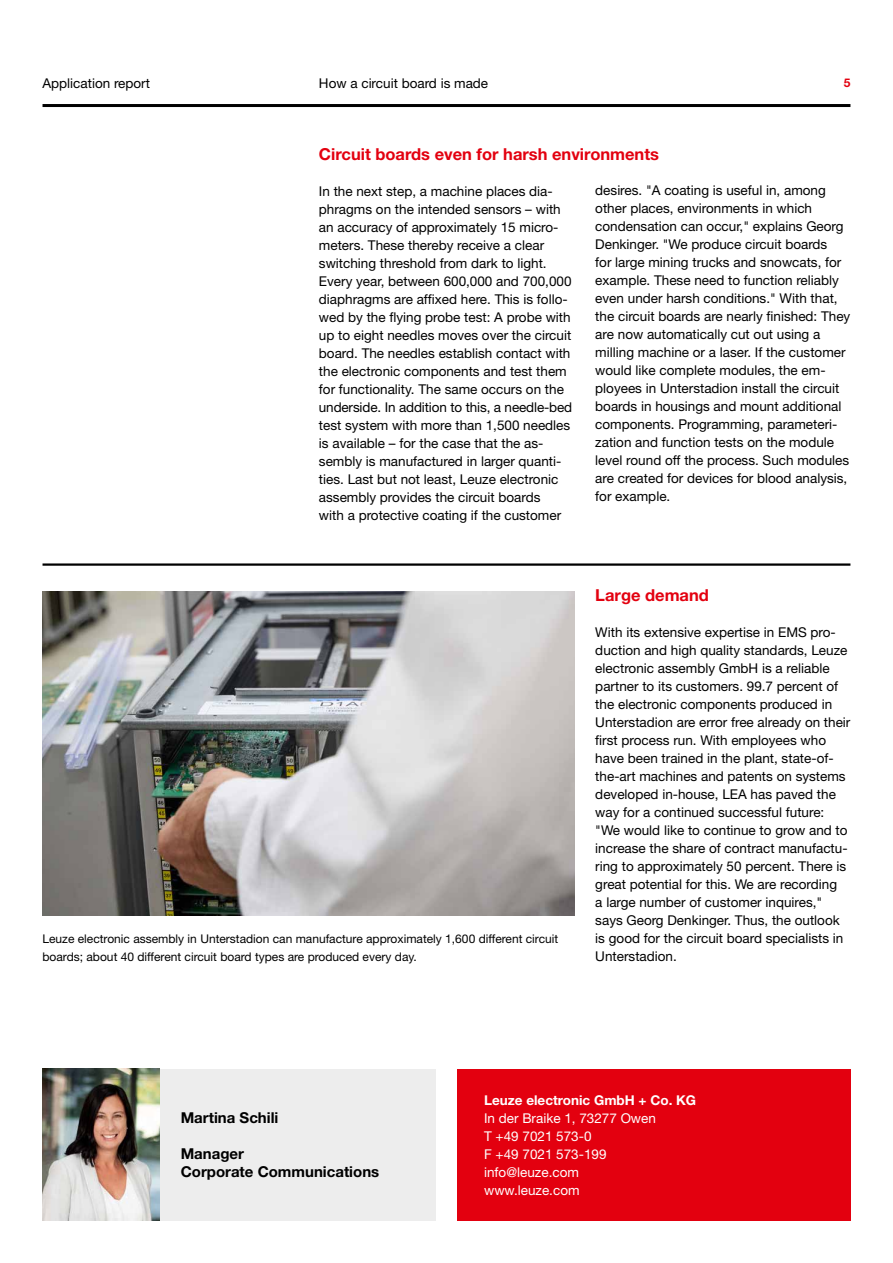
<style>
.page{position:relative;width:893px;height:1263px;background:#fff}
.page>*{position:absolute;margin:0;border:0;box-sizing:border-box;transform-origin:0 0}
.t1{font:700 16.5px "Helvetica Neue LT Pro";color:#e3000f}
.t2{font:700 15px/18px "Helvetica Neue LT Pro";color:#000}
.t3{font:13.5px/18px "Helvetica Neue LT Pro";color:#000}
.t4{font:13.5px/18px "Helvetica Neue LT Pro";color:#fff}
.t5{font:700 13.5px "Helvetica Neue LT Pro";color:#fff}
.t6{font:12px/18px "Helvetica Neue LT Pro";color:#000}
.t7{font:700 12px "Helvetica Neue LT Pro";color:#e3000f}
</style>
<div class="page">
<img style="left:43px;top:592px;width:531px;height:324px">
<hr style="left:43px;top:563px;width:807px;height:3px;background:#000">
<div style="left:43px;top:1069px;width:393px;height:151px;background:#ededed"></div>
<img style="left:43px;top:1069px;width:116px;height:151px">
<div style="left:457px;top:1069px;width:393px;height:151px;background:#e3000f"></div>
<hr style="left:43px;top:104px;width:807px;height:3px;background:#000">
<p class="t3" style="left:43px;top:73px;width:109px">Application report</p>
<p class="t3" style="left:319px;top:73px;width:171px">How a circuit board is made</p>
<p class="t7" style="left:844px;top:75px;width:8px">5</p>
<p class="t1" style="left:319px;top:143px;width:342px">Circuit boards even for harsh environments</p>
<p class="t3" style="left:319px;top:181px;width:255px">In the next step, a machine places dia&shy;phragms on the intended sensors – with an accuracy of approximately 15 micro&shy;meters. These thereby receive a clear switching threshold from dark to light.<br>Every year, between 600,000 and 700,000 diaphragms are affixed here. This is follo&shy;wed by the flying probe test: A probe with up to eight needles moves over the circuit board. The needles establish contact with the electronic components and test them for functionality. The same occurs on the underside. In addition to this, a needle-bed test system with more than 1,500 needles is available – for the case that the as&shy;sembly is manufactured in larger quanti&shy;ties. Last but not least, Leuze electronic assembly provides the circuit boards<br>with a protective coating if the customer</p>
<p class="t3" style="left:595px;top:181px;width:257px">desires. "A coating is useful in, among other places, environments in which condensation can occur," explains Georg Denkinger. "We produce circuit boards<br>for large mining trucks and snowcats, for example. These need to function reliably even under harsh conditions." With that, the circuit boards are nearly finished: They are now automatically cut out using a milling machine or a laser. If the customer would like complete modules, the em&shy;ployees in Unterstadion install the circuit boards in housings and mount additional components. Programming, parameteri&shy;zation and function tests on the module level round off the process. Such modules are created for devices for blood analysis, for example.</p>
<p class="t6" style="left:43px;top:929px;width:517px">Leuze electronic assembly in Unterstadion can manufacture approximately 1,600 different circuit boards; about 40 different circuit board types are produced every day.</p>
<p class="t1" style="left:595px;top:584px;width:115px">Large demand</p>
<p class="t3" style="left:595px;top:622px;width:257px">With its extensive expertise in EMS pro&shy;duction and high quality standards, Leuze electronic assembly GmbH is a reliable partner to its customers. 99.7 percent of the electronic components produced in Unterstadion are error free already on their first process run. With employees who have been trained in the plant, state-of&shy;the-art machines and patents on systems developed in-house, LEA has paved the way for a continued successful future: "We would like to continue to grow and to increase the share of contract manufactu&shy;ring to approximately 50 percent. There is great potential for this. We are recording<br>a large number of customer inquires," says Georg Denkinger. Thus, the outlook is good for the circuit board specialists in Unterstadion.</p>
<p class="t2" style="left:181px;top:1108px;width:99px">Martina Schili</p>
<p class="t2" style="left:181px;top:1144px;width:200px">Manager<br>Corporate Communications</p>
<p class="t5" style="left:484px;top:1091px;width:214px">Leuze electronic GmbH + Co. KG</p>
<p class="t4" style="left:484px;top:1108px;width:173px">In der Braike 1, 73277 Owen<br>T +49 7021 573-0<br>F +49 7021 573-199 info@leuze.com www.leuze.com</p>
</div>
